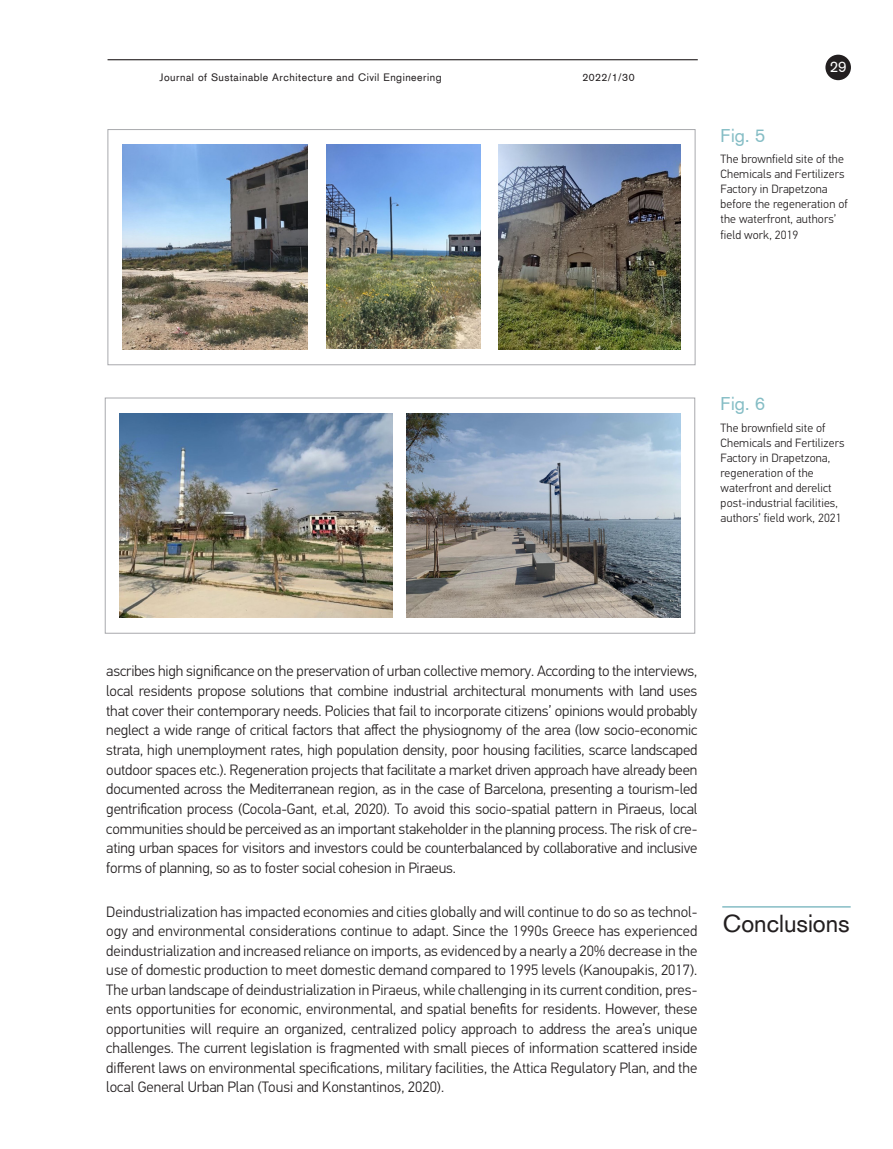
<style>
.page{position:relative;width:893px;height:1149px;background:#fff}
.page>*{position:absolute;margin:0;border:0;box-sizing:border-box;transform-origin:0 0}
.skyrelis{font:24px "Akzidenz Grotesk";color:#231f20}
.Fig_pav{font:18px "Akzidenz Grotesk";color:#85bdc5}
.pagrindinis{font:300 15px/19.6px "PF Din Text Pro";letter-spacing:-.01em;color:#231f20;text-align:justify}
.t1{font:15px "Akzidenz Grotesk";color:#fff}
.FIG_tekstas{font:300 12px/15px "PF Din Text Pro";letter-spacing:.01em;color:#231f20}
.t2{font:10.5px "Akzidenz Grotesk";letter-spacing:.05em;color:#231f20}
</style>
<div class="page">
<hr style="left:108px;top:59px;width:590px;height:1px;background:#231f20">
<div style="left:825px;top:55px;width:26px;height:25px;background:#231f20;border-radius:50%"></div>
<img style="left:326px;top:144px;width:154px;height:205px">
<img style="left:499px;top:144px;width:181px;height:205px">
<img style="left:123px;top:144px;width:184px;height:205px">
<img style="left:120px;top:413px;width:272px;height:204px">
<img style="left:407px;top:413px;width:273px;height:204px">
<div style="left:108px;top:129px;width:587px;height:236px;border:1px solid #a8a9ad"></div>
<div style="left:105px;top:397px;width:590px;height:236px;border:1px solid #a8a9ad"></div>
<hr style="left:722px;top:905px;width:129px;height:2px;background:#85bdc5">
<p class="t2" style="left:159px;top:70px;width:284px">Journal of Sustainable Architecture and Civil Engineering</p>
<p class="t2" style="left:582px;top:70px;width:54px">2022/1/30</p>
<p class="t1" style="left:830px;top:56px;width:18px">29</p>
<p class="Fig_pav" style="left:721px;top:124px;width:46px">Fig. 5</p>
<p class="FIG_tekstas" style="left:721px;top:152px;width:129px">The brownfield site of the<br>Chemicals and Fertilizers<br>Factory in Drapetzona before the regeneration of the waterfront, authors’ field work, 2019</p>
<p class="Fig_pav" style="left:721px;top:392px;width:46px">Fig. 6</p>
<p class="FIG_tekstas" style="left:721px;top:420px;width:125px">The brownfield site of<br>Chemicals and Fertilizers<br>Factory in Drapetzona, regeneration of the waterfront and derelict post-industrial facilities, authors’ field work, 2021</p>
<p class="pagrindinis" style="left:106px;top:661px;width:593px">ascribes high significance on the preservation of urban collective memory. According to the interviews, local residents propose solutions that combine industrial architectural monuments with land uses that cover their contemporary needs. Policies that fail to incorporate citizens’ opinions would probably neglect a wide range of critical factors that affect the physiognomy of the area (low socio-economic strata, high unemployment rates, high population density, poor housing facilities, scarce landscaped outdoor spaces etc.). Regeneration projects that facilitate a market driven approach have already been documented across the Mediterranean region, as in the case of Barcelona, presenting a tourism-led gentrification process (Cocola-Gant, et.al, 2020). To avoid this socio-spatial pattern in Piraeus, local communities should be perceived as an important stakeholder in the planning process. The risk of cre&shy;ating urban spaces for visitors and investors could be counterbalanced by collaborative and inclusive forms of planning, so as to foster social cohesion in Piraeus.</p>
<p class="pagrindinis" style="left:106px;top:901px;width:593px">Deindustrialization has impacted economies and cities globally and will continue to do so as technol&shy;ogy and environmental considerations continue to adapt. Since the 1990s Greece has experienced deindustrialization and increased reliance on imports, as evidenced by a nearly a 20% decrease in the use of domestic production to meet domestic demand compared to 1995 levels (Kanoupakis, 2017).<br>The urban landscape of deindustrialization in Piraeus, while challenging in its current condition, pres&shy;ents opportunities for economic, environmental, and spatial benefits for residents. However, these opportunities will require an organized, centralized policy approach to address the area’s unique challenges. The current legislation is fragmented with small pieces of information scattered inside different laws on environmental specifications, military facilities, the Attica Regulatory Plan, and the local General Urban Plan (Tousi and Konstantinos, 2020).</p>
<p class="skyrelis" style="left:723px;top:907px;width:129px">Conclusions</p>
</div>
